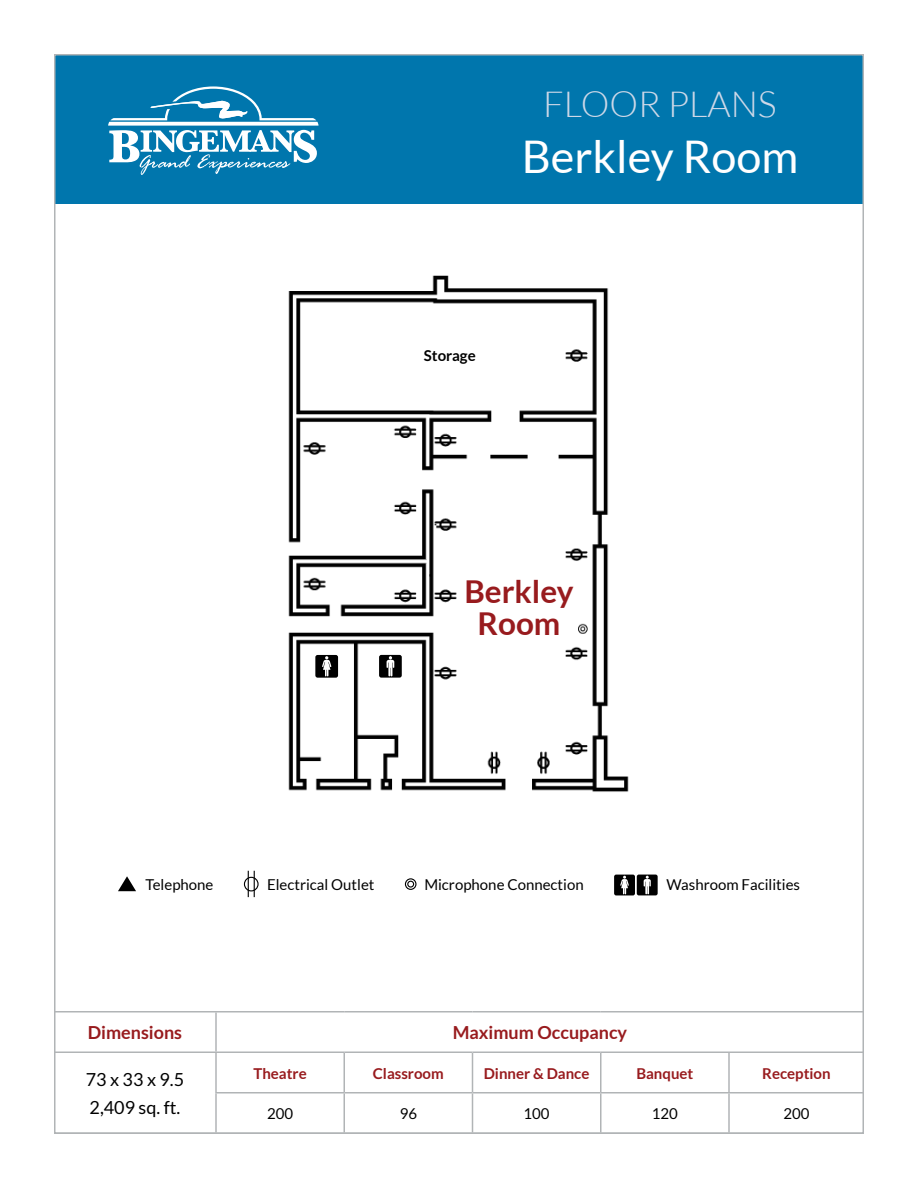
<style>
.page{position:relative;width:918px;height:1188px;background:#fff}
.page>*{position:absolute;margin:0;border:0;box-sizing:border-box;transform-origin:0 0}
.t1{font:45px "Lato";color:#fff}
.t2{font:300 36px "Lato";color:#cdd8e8}
.t3{font:700 31.5px/31.5px "Lato";color:#981b1e;text-align:center}
.t4{font:700 18px "Lato";color:#981b1e}
.t5{font:18px/27.6px "Lato";color:#000}
.t6{font:15px "Lato";color:#000}
.t7{font:700 15px "Lato";color:#981b1e}
.t8{font:700 15px "Lato";color:#000}
</style>
<div class="page">
<div style="left:54px;top:54px;width:810px;height:150px;background:#0076ad"></div>
<svg style="left:108px;top:86px;width:211px;height:89px"></svg>
<img style="left:288px;top:275px;width:341px;height:517px">
<svg style="left:614px;top:875px;width:44px;height:20px"></svg>
<div style="left:405px;top:878px;width:12px;height:12px;border:1px solid #000;border-radius:50%"></div>
<div style="left:407px;top:881px;width:7px;height:7px;border:1px solid #000;border-radius:50%"></div>
<div style="left:244px;top:877px;width:15px;height:14px;border:1px solid #000;border-radius:50%"></div>
<svg style="left:248px;top:871px;width:7px;height:26px"></svg>
<svg style="left:118px;top:876px;width:18px;height:15px"></svg>
<svg style="left:379px;top:655px;width:23px;height:23px"></svg>
<svg style="left:315px;top:655px;width:23px;height:23px"></svg>
<hr style="left:54px;top:1011px;width:162px;height:1px;background:#b1b4b6">
<hr style="left:216px;top:1011px;width:128px;height:1px;background:#b1b4b6">
<hr style="left:215px;top:1012px;width:2px;height:40px;background:#b1b4b6">
<hr style="left:344px;top:1011px;width:128px;height:1px;background:#b1b4b6">
<hr style="left:472px;top:1011px;width:129px;height:1px;background:#b1b4b6">
<hr style="left:601px;top:1011px;width:128px;height:1px;background:#b1b4b6">
<hr style="left:729px;top:1011px;width:135px;height:1px;background:#b1b4b6">
<hr style="left:54px;top:1052px;width:162px;height:1px;background:#b1b4b6">
<hr style="left:54px;top:1132px;width:162px;height:2px;background:#b1b4b6">
<hr style="left:216px;top:1052px;width:128px;height:1px;background:#b1b4b6">
<hr style="left:215px;top:1053px;width:2px;height:39px;background:#b1b4b6">
<hr style="left:344px;top:1052px;width:128px;height:1px;background:#b1b4b6">
<hr style="left:344px;top:1053px;width:1px;height:39px;background:#b1b4b6">
<hr style="left:472px;top:1052px;width:129px;height:1px;background:#b1b4b6">
<hr style="left:472px;top:1053px;width:1px;height:39px;background:#b1b4b6">
<hr style="left:601px;top:1052px;width:128px;height:1px;background:#b1b4b6">
<hr style="left:600px;top:1053px;width:2px;height:39px;background:#b1b4b6">
<hr style="left:729px;top:1052px;width:135px;height:1px;background:#b1b4b6">
<hr style="left:215px;top:1092px;width:129px;height:2px;background:#b1b4b6">
<hr style="left:215px;top:1094px;width:2px;height:38px;background:#b1b4b6">
<hr style="left:344px;top:1092px;width:128px;height:2px;background:#b1b4b6">
<hr style="left:344px;top:1094px;width:1px;height:38px;background:#b1b4b6">
<hr style="left:472px;top:1092px;width:129px;height:2px;background:#b1b4b6">
<hr style="left:472px;top:1094px;width:1px;height:38px;background:#b1b4b6">
<hr style="left:601px;top:1092px;width:128px;height:2px;background:#b1b4b6">
<hr style="left:600px;top:1094px;width:2px;height:38px;background:#b1b4b6">
<hr style="left:729px;top:1092px;width:135px;height:2px;background:#b1b4b6">
<hr style="left:216px;top:1132px;width:128px;height:2px;background:#b1b4b6">
<hr style="left:344px;top:1132px;width:128px;height:2px;background:#b1b4b6">
<hr style="left:472px;top:1132px;width:129px;height:2px;background:#b1b4b6">
<hr style="left:601px;top:1132px;width:128px;height:2px;background:#b1b4b6">
<hr style="left:729px;top:1132px;width:135px;height:2px;background:#b1b4b6">
<hr style="left:728px;top:1053px;width:2px;height:39px;background:#b1b4b6">
<hr style="left:728px;top:1094px;width:2px;height:38px;background:#b1b4b6">
<h2 class="t2" style="left:543px;top:85px;width:235px">FLOOR PLANS</h2>
<h1 class="t1" style="left:522px;top:131px;width:278px">Berkley Room</h1>
<p class="t8" style="left:424px;top:347px;width:53px">Storage</p>
<h3 class="t3" style="left:464px;top:575px;width:111px">Berkley<br>Room</h3>
<p class="t6" style="left:146px;top:876px;width:69px">Telephone</p>
<p class="t6" style="left:267px;top:876px;width:109px">Electrical Outlet</p>
<p class="t6" style="left:424px;top:876px;width:161px">Microphone Connection</p>
<p class="t6" style="left:667px;top:876px;width:135px">Washroom Facilities</p>
<p class="t4" style="left:88px;top:1022px;width:96px">Dimensions</p>
<p class="t4" style="left:453px;top:1022px;width:176px">Maximum Occupancy</p>
<p class="t5" style="left:86px;top:1066px;width:100px">73 x 33 x 9.5<br>2,409 sq. ft.</p>
<p class="t7" style="left:253px;top:1064px;width:55px">Theatre</p>
<p class="t7" style="left:373px;top:1064px;width:72px">Classroom</p>
<p class="t7" style="left:484px;top:1064px;width:107px">Dinner &amp; Dance</p>
<p class="t7" style="left:636px;top:1064px;width:59px">Banquet</p>
<p class="t7" style="left:762px;top:1064px;width:70px">Reception</p>
<p class="t6" style="left:267px;top:1105px;width:28px">200</p>
<p class="t6" style="left:400px;top:1105px;width:19px">96</p>
<p class="t6" style="left:524px;top:1105px;width:28px">100</p>
<p class="t6" style="left:652px;top:1105px;width:28px">120</p>
<p class="t6" style="left:783px;top:1105px;width:28px">200</p>
</div>
